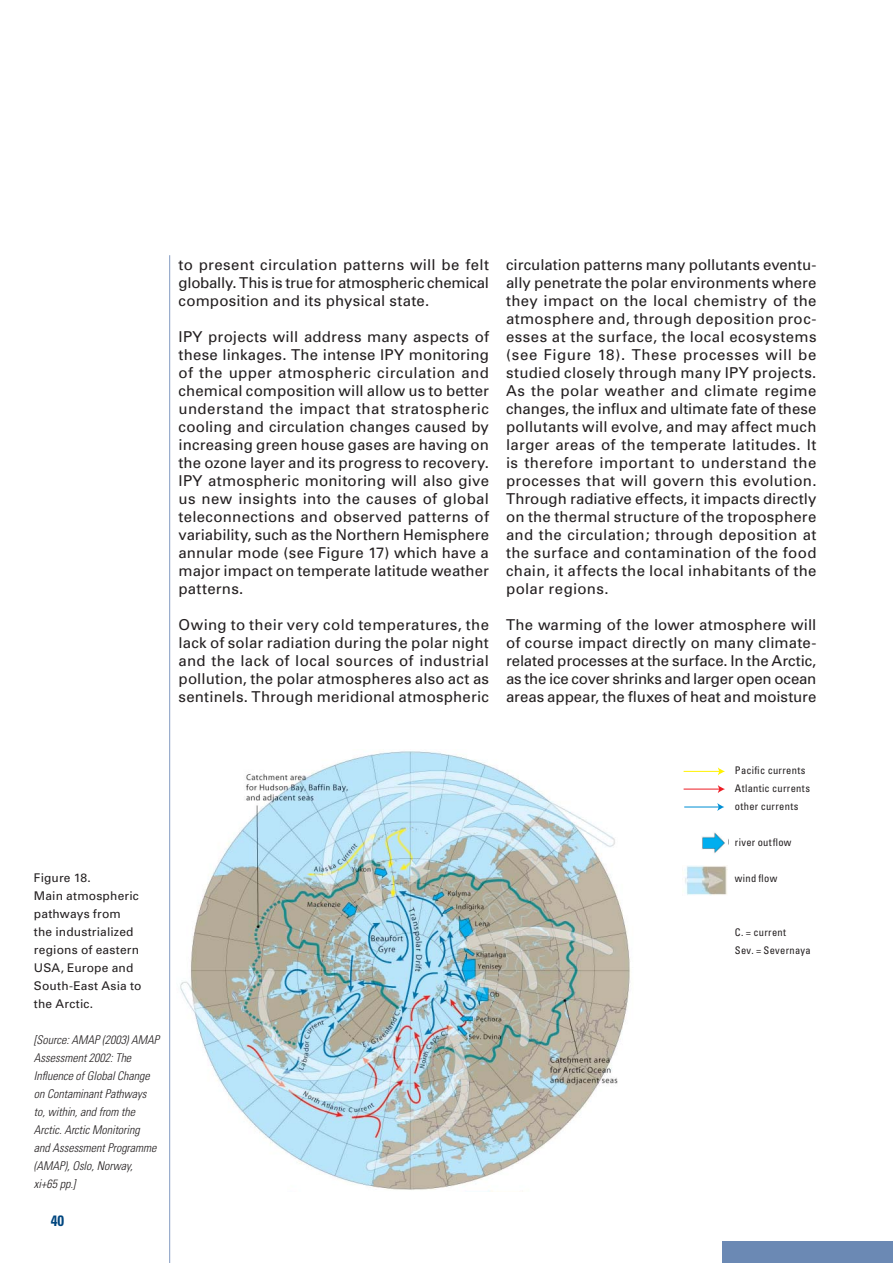
<style>
.page{position:relative;width:893px;height:1263px;background:#fff}
.page>*{position:absolute;margin:0;border:0;box-sizing:border-box;transform-origin:0 0}
.t1{font:15px/18px "Univers";letter-spacing:.01em;color:#231f20;text-align:justify}
.t2{font:700 condensed 15px "Univers";color:#00467f}
.t3{font:italic 300 condensed 12px/18px "Univers";letter-spacing:-.005em;color:#231f20}
.t4{font:12px/18px "Univers";letter-spacing:.015em;color:#231f20}
.t5{font:condensed 10.5px/18px "Univers";letter-spacing:.025em;color:#231f20}
</style>
<div class="page">
<div style="left:723px;top:1242px;width:170px;height:21px;background:#6b89b4"></div>
<img style="left:180px;top:751px;width:450px;height:441px">
<hr style="left:683px;top:771px;width:37px;height:1px;background:#fff200">
<svg style="left:718px;top:767px;width:7px;height:8px"></svg>
<hr style="left:683px;top:789px;width:37px;height:1px;background:#ed1c24">
<svg style="left:718px;top:785px;width:7px;height:8px"></svg>
<hr style="left:684px;top:807px;width:35px;height:1px;background:#008fd4">
<svg style="left:717px;top:803px;width:7px;height:8px"></svg>
<img style="left:702px;top:832px;width:23px;height:21px">
<img style="left:685px;top:866px;width:42px;height:29px">
<hr style="left:169px;top:255px;width:1px;height:1008px;background:#839bc1">
<div style="left:218px;top:1161px;width:69px;height:40px;background:#fff"></div>
<p class="t1" style="left:179px;top:257px;width:312px">to present circulation patterns will be felt globally. This is true for atmospheric chemical composition and its physical state.</p>
<p class="t1" style="left:179px;top:329px;width:312px">IPY projects will address many aspects of these linkages. The intense IPY monitoring of the upper atmospheric circulation and chemical composition will allow us to better understand the impact that stratospheric cooling and circulation changes caused by increasing green house gases are having on the ozone layer and its progress to recovery.<br>IPY atmospheric monitoring will also give us new insights into the causes of global teleconnections and observed patterns of variability, such as the Northern Hemisphere annular mode (see Figure 17) which have a major impact on temperate latitude weather patterns.</p>
<p class="t1" style="left:179px;top:617px;width:312px">Owing to their very cold temperatures, the lack of solar radiation during the polar night and the lack of local sources of industrial pollution, the polar atmospheres also act as sentinels. Through meridional atmospheric</p>
<p class="t1" style="left:506px;top:257px;width:312px">circulation patterns many pollutants eventu&shy;ally penetrate the polar environments where they impact on the local chemistry of the atmosphere and, through deposition proc&shy;esses at the surface, the local ecosystems (see Figure 18). These processes will be studied closely through many IPY projects.<br>As the polar weather and climate regime changes, the influx and ultimate fate of these pollutants will evolve, and may affect much larger areas of the temperate latitudes. It is therefore important to understand the processes that will govern this evolution.<br>Through radiative effects, it impacts directly on the thermal structure of the troposphere and the circulation; through deposition at the surface and contamination of the food chain, it affects the local inhabitants of the polar regions.</p>
<p class="t1" style="left:506px;top:617px;width:312px">The warming of the lower atmosphere will of course impact directly on many climate&shy;related processes at the surface. In the Arctic, as the ice cover shrinks and larger open ocean areas appear, the fluxes of heat and moisture</p>
<p class="t4" style="left:34px;top:870px;width:109px">Figure 18.<br>Main atmospheric pathways from the industrialized regions of eastern<br>USA, Europe and<br>South-East Asia to the Arctic.</p>
<p class="t3" style="left:34px;top:1032px;width:127px">[Source: AMAP (2003) AMAP<br>Assessment 2002: The<br>Influence of Global Change on Contaminant Pathways to, within, and from the<br>Arctic. Arctic Monitoring<br>and Assessment Programme (AMAP), Oslo, Norway,<br>xi+65 pp.]</p>
<p class="t2" style="left:51px;top:1215px;width:15px">40</p>
<p class="t5" style="left:735px;top:762px;width:77px">Pacific currents<br>Atlantic currents other currents</p>
<p class="t5" style="left:735px;top:834px;width:58px">river outflow</p>
<p class="t5" style="left:735px;top:870px;width:44px">wind flow</p>
<p class="t5" style="left:735px;top:924px;width:77px">C. = current<br>Sev. = Severnaya</p>
</div>
